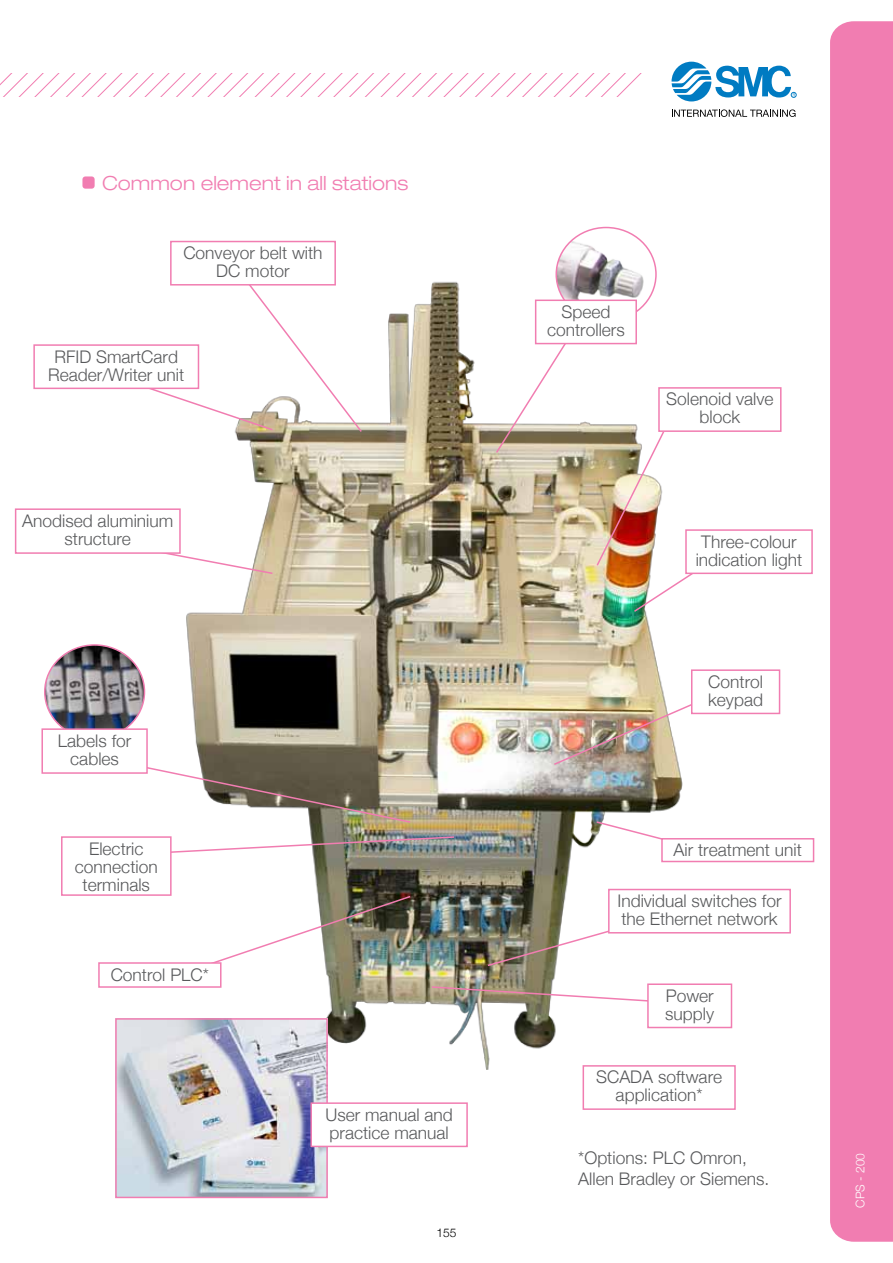
<style>
.page{position:relative;width:893px;height:1263px;background:#fff}
.page>*{position:absolute;margin:0;border:0;box-sizing:border-box;transform-origin:0 0}
.t1{font:300 expanded 19.5px "Helvetica Neue";color:#f17db1}
.t2{font:300 17.4px/18px "Helvetica Neue";color:#58595b;text-align:center}
.t3{font:300 12px "Helvetica Neue";color:#fff}
.t4{font:300 12px "Helvetica Neue";color:#000}
</style>
<div class="page">
<img style="left:102px;top:226px;width:638px;height:843px">
<img style="left:556px;top:227px;width:100px;height:94px">
<div style="left:555px;top:227px;width:102px;height:95px;border:2px solid #f17db1;border-radius:50%"></div>
<div style="left:830px;top:21px;width:63px;height:1221px;background:#f17db1"></div>
<div style="left:82px;top:176px;width:13px;height:13px;background:#f17db1;border-radius:3px"></div>
<img style="left:118px;top:1021px;width:207px;height:174px">
<div style="left:115px;top:1018px;width:213px;height:180px;border:2px solid #f17db1"></div>
<div style="left:311px;top:1103px;width:156px;height:43px;background:#fff"></div>
<div style="left:310px;top:1102px;width:158px;height:45px;border:2px solid #f17db1"></div>
<img style="left:45px;top:645px;width:99px;height:83px">
<div style="left:44px;top:644px;width:101px;height:95px;border:2px solid #f17db1;border-radius:50%"></div>
<div style="left:171px;top:242px;width:164px;height:43px;background:#fff"></div>
<div style="left:170px;top:241px;width:166px;height:45px;border:2px solid #f17db1"></div>
<svg style="left:115px;top:269px;width:248px;height:165px"></svg>
<div style="left:34px;top:345px;width:164px;height:43px;background:#fff"></div>
<div style="left:33px;top:344px;width:166px;height:45px;border:2px solid #f17db1"></div>
<div style="left:659px;top:388px;width:122px;height:43px;background:#fff"></div>
<div style="left:658px;top:387px;width:123px;height:45px;border:2px solid #f17db1"></div>
<img style="left:595px;top:415px;width:129px;height:198px">
<div style="left:686px;top:530px;width:126px;height:43px;background:#fff"></div>
<div style="left:685px;top:529px;width:128px;height:45px;border:2px solid #f17db1"></div>
<img style="left:552px;top:690px;width:170px;height:76px">
<div style="left:692px;top:670px;width:87px;height:43px;background:#fff"></div>
<div style="left:691px;top:669px;width:89px;height:45px;border:2px solid #f17db1"></div>
<svg style="left:595px;top:820px;width:126px;height:36px"></svg>
<div style="left:662px;top:839px;width:152px;height:22px;background:#fff"></div>
<div style="left:661px;top:838px;width:153px;height:24px;border:2px solid #f17db1"></div>
<img style="left:135px;top:835px;width:321px;height:20px">
<div style="left:62px;top:837px;width:109px;height:58px;background:#fff"></div>
<div style="left:61px;top:836px;width:111px;height:60px;border:2px solid #f17db1"></div>
<svg style="left:102px;top:757px;width:310px;height:67px"></svg>
<div style="left:42px;top:729px;width:105px;height:44px;background:#fff"></div>
<div style="left:41px;top:728px;width:107px;height:46px;border:2px solid #f17db1"></div>
<svg style="left:102px;top:539px;width:172px;height:36px"></svg>
<div style="left:16px;top:509px;width:164px;height:44px;background:#fff"></div>
<div style="left:15px;top:508px;width:166px;height:46px;border:2px solid #f17db1"></div>
<svg style="left:494px;top:313px;width:91px;height:142px"></svg>
<img style="left:178px;top:895px;width:234px;height:81px">
<div style="left:99px;top:963px;width:122px;height:24px;background:#fff"></div>
<div style="left:98px;top:962px;width:124px;height:26px;border:2px solid #f17db1"></div>
<svg style="left:430px;top:985px;width:217px;height:18px"></svg>
<div style="left:648px;top:984px;width:83px;height:43px;background:#fff"></div>
<div style="left:647px;top:983px;width:85px;height:45px;border:2px solid #f17db1"></div>
<svg style="left:486px;top:915px;width:174px;height:52px"></svg>
<div style="left:609px;top:889px;width:181px;height:44px;background:#fff"></div>
<div style="left:608px;top:889px;width:183px;height:44px;border:2px solid #f17db1"></div>
<div style="left:583px;top:1066px;width:152px;height:43px;background:#fff"></div>
<div style="left:583px;top:1065px;width:153px;height:45px;border:2px solid #f17db1"></div>
<div style="left:536px;top:300px;width:100px;height:44px;background:#fff"></div>
<div style="left:535px;top:300px;width:102px;height:44px;border:2px solid #f17db1"></div>
<svg style="left:672px;top:109px;width:124px;height:8px"></svg>
<svg style="left:0;top:62px;width:796px;height:39px"></svg>
<p class="t1" style="left:102px;top:172px;width:308px">Common element in all stations</p>
<p class="t2" style="left:183px;top:244px;width:141px">Conveyor belt with<br>DC motor</p>
<p class="t2" style="left:48px;top:347px;width:137px">RFID SmartCard<br>Reader/Writer unit</p>
<p class="t2" style="left:22px;top:511px;width:153px">Anodised aluminium structure</p>
<p class="t2" style="left:58px;top:731px;width:75px">Labels for cables</p>
<p class="t2" style="left:547px;top:302px;width:79px">Speed controllers</p>
<p class="t2" style="left:666px;top:390px;width:109px">Solenoid valve block</p>
<p class="t2" style="left:696px;top:532px;width:108px">Three-colour indication light</p>
<p class="t2" style="left:708px;top:672px;width:56px;text-align:left">Control keypad</p>
<p class="t2" style="left:89px;top:839px;width:56px">Electric</p>
<p class="t2" style="left:674px;top:841px;width:130px">Air treatment unit</p>
<p class="t2" style="left:75px;top:857px;width:84px">connection terminals</p>
<p class="t2" style="left:111px;top:965px;width:100px">Control PLC*</p>
<p class="t2" style="left:325px;top:1105px;width:129px;text-align:left">User manual and practice manual</p>
<p class="t4" style="left:436px;top:1225px;width:22px">155</p>
<p class="t2" style="left:617px;top:891px;width:166px;text-align:left">Individual switches for the Ethernet network</p>
<p class="t2" style="left:665px;top:986px;width:50px;text-align:left">Power supply</p>
<p class="t2" style="left:596px;top:1068px;width:128px">SCADA software application*</p>
<p class="t2" style="left:578px;top:1147px;width:193px;line-height:21px;text-align:left">*Options: PLC Omron,<br>Allen Bradley or Siemens.</p>
<p class="t3" style="left:853px;top:1207px;width:56px;rotate:-90deg">CPS - 200</p>
</div>
